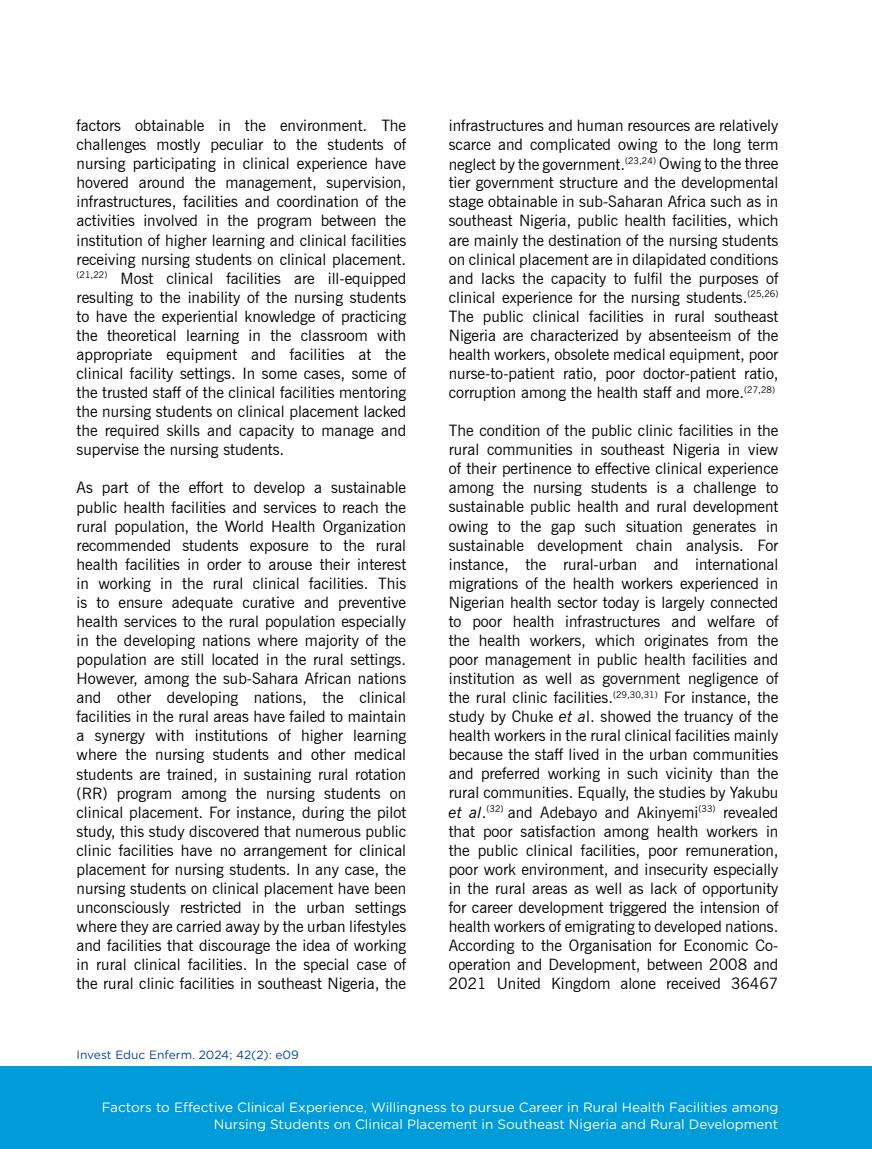
<style>
.page{position:relative;width:872px;height:1149px;background:#fff}
.page>*{position:absolute;margin:0;border:0;box-sizing:border-box;transform-origin:0 0}
.t1{font:15.75px/19px "News Gothic BT";color:#000;text-align:justify}
.t2{font:13.5px/16.2px "Gotham Rounded";color:#fff;text-align:right}
.t3{font:12px "Gotham Rounded";color:#00489a}
.s1{font-style:italic}
</style>
<div class="page">
<div style="left:0;top:1065px;width:871px;height:83px;background:#009bd9"></div>
<p class="t1" style="left:77px;top:116px;width:331px">factors obtainable in the environment. The challenges mostly peculiar to the students of nursing participating in clinical experience have hovered around the management, supervision, infrastructures, facilities and coordination of the activities involved in the program between the institution of higher learning and clinical facilities receiving nursing students on clinical placement. <sup>(21,22)</sup> Most clinical facilities are ill-equipped resulting to the inability of the nursing students to have the experiential knowledge of practicing the theoretical learning in the classroom with appropriate equipment and facilities at the clinical facility settings. In some cases, some of the trusted staff of the clinical facilities mentoring the nursing students on clinical placement lacked the required skills and capacity to manage and supervise the nursing students.</p>
<p class="t1" style="left:77px;top:478px;width:331px">As part of the effort to develop a sustainable public health facilities and services to reach the rural population, the World Health Organization recommended students exposure to the rural health facilities in order to arouse their interest in working in the rural clinical facilities. This is to ensure adequate curative and preventive health services to the rural population especially in the developing nations where majority of the population are still located in the rural settings.<br>However, among the sub-Sahara African nations and other developing nations, the clinical facilities in the rural areas have failed to maintain a synergy with institutions of higher learning where the nursing students and other medical students are trained, in sustaining rural rotation (RR) program among the nursing students on clinical placement. For instance, during the pilot study, this study discovered that numerous public clinic facilities have no arrangement for clinical placement for nursing students. In any case, the nursing students on clinical placement have been unconsciously restricted in the urban settings where they are carried away by the urban lifestyles and facilities that discourage the idea of working in rural clinical facilities. In the special case of the rural clinic facilities in southeast Nigeria, the</p>
<p class="t3" style="left:77px;top:1046px;width:224px">Invest Educ Enferm. 2024; 42(2): e09</p>
<p class="t1" style="left:449px;top:116px;width:331px">infrastructures and human resources are relatively scarce and complicated owing to the long term neglect by the government.<sup>(23,24)</sup> Owing to the three tier government structure and the developmental stage obtainable in sub-Saharan Africa such as in southeast Nigeria, public health facilities, which are mainly the destination of the nursing students on clinical placement are in dilapidated conditions and lacks the capacity to fulfil the purposes of clinical experience for the nursing students.<sup>(25,26)<br></sup>The public clinical facilities in rural southeast Nigeria are characterized by absenteeism of the health workers, obsolete medical equipment, poor nurse-to-patient ratio, poor doctor-patient ratio, corruption among the health staff and more.<sup>(27,28)</sup></p>
<p class="t1" style="left:449px;top:421px;width:331px">The condition of the public clinic facilities in the rural communities in southeast Nigeria in view of their pertinence to effective clinical experience among the nursing students is a challenge to sustainable public health and rural development owing to the gap such situation generates in sustainable development chain analysis. For instance, the rural-urban and international migrations of the health workers experienced in Nigerian health sector today is largely connected to poor health infrastructures and welfare of the health workers, which originates from the poor management in public health facilities and institution as well as government negligence of the rural clinic facilities.<sup>(29,30,31)</sup> For instance, the study by Chuke <span class="s1">et a</span>l. showed the truancy of the health workers in the rural clinical facilities mainly because the staff lived in the urban communities and preferred working in such vicinity than the rural communities. Equally, the studies by Yakubu <span class="s1">et al</span>.<sup>(32)</sup> and Adebayo and Akinyemi<sup>(33)</sup> revealed that poor satisfaction among health workers in the public clinical facilities, poor remuneration, poor work environment, and insecurity especially in the rural areas as well as lack of opportunity for career development triggered the intension of health workers of emigrating to developed nations.<br>According to the Organisation for Economic Co&shy;operation and Development, between 2008 and 2021 United Kingdom alone received 36467</p>
<p class="t2" style="left:102px;top:1098px;width:678px">Factors to Effective Clinical Experience, Willingness to pursue Career in Rural Health Facilities among<br>Nursing Students on Clinical Placement in Southeast Nigeria and Rural Development</p>
</div>
